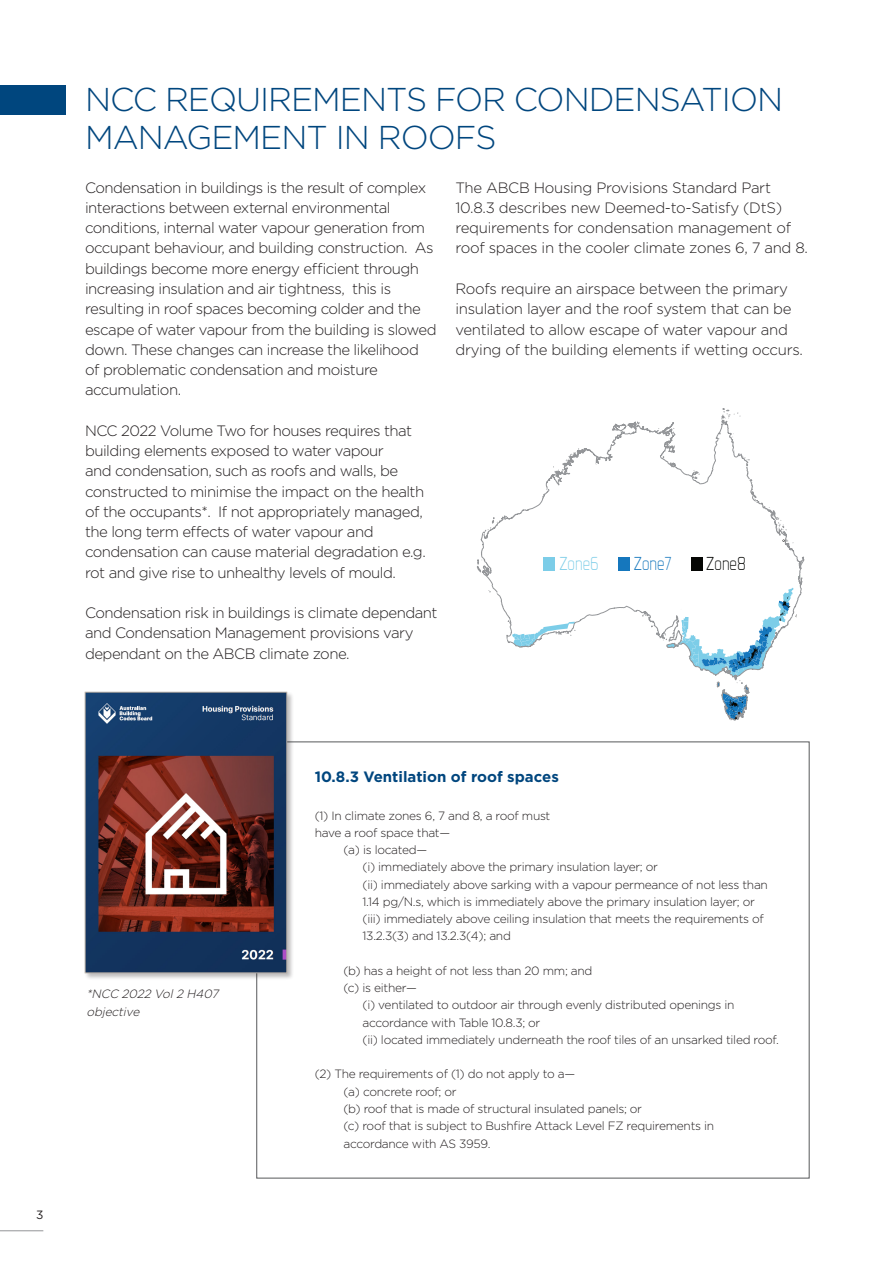
<style>
.page{position:relative;width:893px;height:1263px;background:#fff}
.page>*{position:absolute;margin:0;border:0;box-sizing:border-box;transform-origin:0 0}
.BS_Copy_Heading{font:300 33px/37.5px "Gotham";letter-spacing:-.03em;color:#00467e}
.t1{font:300 32.4px "Chathura";letter-spacing:-.025em;color:#7ccde8}
.t2{font:300 15px/20.2px "Gotham";letter-spacing:-.035em;color:#231f20}
.t3{font:700 15px "Gotham";color:#00467e}
.t4{font:300 12px/17.2px "Gotham";letter-spacing:-.025em;color:#231f20}
.t5{font:italic 300 12px/18px "Gotham";color:#231f20}
.t6{font:12px "Gotham";color:#231f20}
.s1{color:#1577bd}
.s2{color:#050604}
</style>
<div class="page">
<hr style="left:0;top:1230px;width:43px;height:1px;background:#939598">
<svg style="left:480px;top:408px;width:323px;height:232px"></svg>
<svg style="left:731px;top:433px;width:3px;height:9px"></svg>
<svg style="left:611px;top:430px;width:14px;height:16px"></svg>
<svg style="left:691px;top:470px;width:9px;height:14px"></svg>
<svg style="left:797px;top:557px;width:7px;height:12px"></svg>
<svg style="left:592px;top:452px;width:8px;height:12px"></svg>
<svg style="left:477px;top:559px;width:12px;height:15px"></svg>
<svg style="left:768px;top:507px;width:26px;height:41px"></svg>
<svg style="left:749px;top:479px;width:9px;height:23px"></svg>
<svg style="left:734px;top:451px;width:16px;height:16px"></svg>
<svg style="left:547px;top:449px;width:38px;height:41px"></svg>
<svg style="left:483px;top:514px;width:37px;height:25px"></svg>
<svg style="left:633px;top:431px;width:7px;height:4px"></svg>
<svg style="left:650px;top:429px;width:26px;height:40px"></svg>
<svg style="left:641px;top:576px;width:161px;height:145px"></svg>
<div style="left:543px;top:557px;width:12px;height:13px;background:#7ccde8"></div>
<div style="left:618px;top:557px;width:12px;height:13px;background:#1577bd"></div>
<div style="left:691px;top:557px;width:11px;height:13px;background:#050604"></div>
<svg style="left:507px;top:616px;width:69px;height:32px"></svg>
<div style="left:0;top:85px;width:66px;height:30px;background:#00467e"></div>
<div style="left:85px;top:691px;width:210px;height:289px;background:#231f20;opacity:.3"></div>
<img style="left:87px;top:694px;width:198px;height:277px">
<div style="left:85px;top:692px;width:202px;height:281px;border:1px solid #b1a9a1"></div>
<p class="BS_Copy_Heading" style="left:85px;top:80px;width:700px">NCC REQUIREMENTS FOR CONDENSATION<br>MANAGEMENT IN ROOFS</p>
<p class="t2" style="left:85px;top:177px;width:353px">Condensation in buildings is the result of complex interactions between external environmental conditions, internal water vapour generation from occupant behaviour, and building construction. As buildings become more energy efficient through increasing insulation and air tightness, this is resulting in roof spaces becoming colder and the escape of water vapour from the building is slowed down. These changes can increase the likelihood of problematic condensation and moisture accumulation.</p>
<p class="t2" style="left:85px;top:420px;width:342px">NCC 2022 Volume Two for houses requires that building elements exposed to water vapour<br>and condensation, such as roofs and walls, be constructed to minimise the impact on the health of the occupants*. If not appropriately managed, the long term effects of water vapour and condensation can cause material degradation e.g. rot and give rise to unhealthy levels of mould.</p>
<p class="t2" style="left:85px;top:602px;width:354px">Condensation risk in buildings is climate dependant and Condensation Management provisions vary dependant on the ABCB climate zone.</p>
<p class="t2" style="left:455px;top:177px;width:354px">The ABCB Housing Provisions Standard Part 10.8.3 describes new Deemed-to-Satisfy (DtS) requirements for condensation management of roof spaces in the cooler climate zones 6, 7 and 8.</p>
<p class="t2" style="left:455px;top:278px;width:349px">Roofs require an airspace between the primary insulation layer and the roof system that can be ventilated to allow escape of water vapour and drying of the building elements if wetting occurs.</p>
<p class="t1" style="left:559px;top:540px;width:189px">Zone6 <span class="s1">Zone7</span> <span class="s2">Zone8</span></p>
<p class="t5" style="left:86px;top:985px;width:137px">*NCC 2022 Vol2 H407 objective</p>
<p class="t6" style="left:36px;top:1207px;width:9px">3</p>
<p class="t3" style="left:315px;top:767px;width:246px">10.8.3 Ventilation of roof spaces</p>
<p class="t4" style="left:315px;top:806px;width:237px">(1) In climate zones 6, 7 and 8, a roof must have a roof space that—</p>
<p class="t4" style="left:343px;top:841px;width:85px">(a) is located—</p>
<p class="t4" style="left:363px;top:858px;width:297px">(i) immediately above the primary insulation layer; or</p>
<p class="t4" style="left:363px;top:875px;width:407px">(ii) immediately above sarking with a vapour permeance of not less than<br>1.14 pg/N.s, which is immediately above the primary insulation layer; or</p>
<p class="t4" style="left:363px;top:910px;width:403px">(iii) immediately above ceiling insulation that meets the requirements of<br>13.2.3(3) and 13.2.3(4); and</p>
<p class="t4" style="left:343px;top:962px;width:251px">(b) has a height of not less than 20 mm; and</p>
<p class="t4" style="left:343px;top:979px;width:75px">(c) is either—</p>
<p class="t4" style="left:363px;top:996px;width:373px">(i) ventilated to outdoor air through evenly distributed openings in accordance with Table 10.8.3; or</p>
<p class="t4" style="left:363px;top:1031px;width:418px">(ii) located immediately underneath the roof tiles of an unsarked tiled roof.</p>
<p class="t4" style="left:315px;top:1065px;width:262px">(2) The requirements of (1) do not apply to a—</p>
<p class="t4" style="left:343px;top:1082px;width:115px">(a) concrete roof; or</p>
<p class="t4" style="left:343px;top:1100px;width:300px">(b) roof that is made of structural insulated panels; or</p>
<p class="t4" style="left:343px;top:1116px;width:372px;line-height:18px">(c) roof that is subject to Bushfire Attack Level FZ requirements in accordance with AS 3959.</p>
</div>
